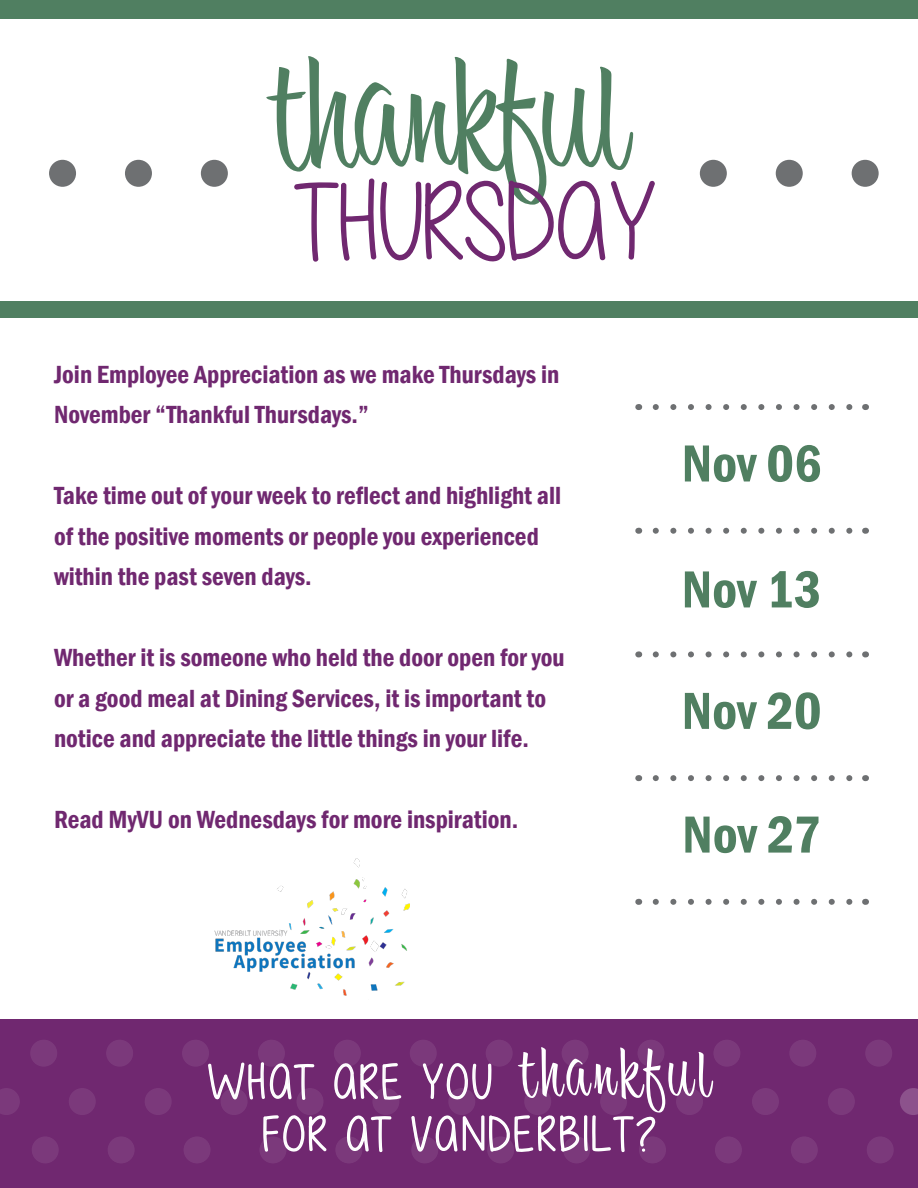
<style>
.page{position:relative;width:918px;height:1188px;background:#fff}
.page>*{position:absolute;margin:0;border:0;box-sizing:border-box;transform-origin:0 0}
.t1{font:157.5px "Bounce Script";letter-spacing:.005em;color:#507f61}
.t2{font:108px "Alittlesunshine";letter-spacing:-.01em;color:#702870}
.t3{font:600 condensed 54px "Franklin Gothic";color:#507f61}
.t4{font:47.85px/52.2px "Alittlesunshine";letter-spacing:.07em;color:#fff;text-align:center}
.t5{font:600 condensed 25.5px/40.5px "Franklin Gothic";color:#702870}
.s1{font-family:"Bounce Script";font-size:69.3px}
</style>
<div class="page">
<div style="left:0;top:1019px;width:918px;height:169px;background:#702870"></div>
<svg style="left:294px;top:178px;width:361px;height:84px"></svg>
<div style="left:30px;top:1040px;width:27px;height:27px;background:#7b397b;border-radius:50%"></div>
<div style="left:106px;top:1040px;width:27px;height:27px;background:#7b397b;border-radius:50%"></div>
<div style="left:182px;top:1040px;width:27px;height:27px;background:#7b397b;border-radius:50%"></div>
<div style="left:334px;top:1040px;width:27px;height:27px;background:#7b397b;border-radius:50%"></div>
<div style="left:410px;top:1040px;width:27px;height:27px;background:#7b397b;border-radius:50%"></div>
<div style="left:486px;top:1040px;width:27px;height:27px;background:#7b397b;border-radius:50%"></div>
<div style="left:562px;top:1040px;width:27px;height:27px;background:#7b397b;border-radius:50%"></div>
<div style="left:638px;top:1040px;width:27px;height:27px;background:#7b397b;border-radius:50%"></div>
<div style="left:713px;top:1040px;width:27px;height:27px;background:#7b397b;border-radius:50%"></div>
<div style="left:789px;top:1040px;width:27px;height:27px;background:#7b397b;border-radius:50%"></div>
<div style="left:865px;top:1040px;width:27px;height:27px;background:#7b397b;border-radius:50%"></div>
<svg style="left:0;top:1088px;width:20px;height:27px"></svg>
<div style="left:69px;top:1088px;width:27px;height:27px;background:#7b397b;border-radius:50%"></div>
<div style="left:145px;top:1088px;width:27px;height:27px;background:#7b397b;border-radius:50%"></div>
<div style="left:676px;top:1088px;width:27px;height:27px;background:#7b397b;border-radius:50%"></div>
<div style="left:752px;top:1088px;width:27px;height:27px;background:#7b397b;border-radius:50%"></div>
<div style="left:828px;top:1088px;width:27px;height:27px;background:#7b397b;border-radius:50%"></div>
<div style="left:32px;top:1136px;width:27px;height:27px;background:#7b397b;border-radius:50%"></div>
<div style="left:108px;top:1136px;width:27px;height:27px;background:#7b397b;border-radius:50%"></div>
<div style="left:184px;top:1136px;width:27px;height:27px;background:#7b397b;border-radius:50%"></div>
<div style="left:639px;top:1136px;width:27px;height:27px;background:#7b397b;border-radius:50%"></div>
<div style="left:715px;top:1136px;width:27px;height:27px;background:#7b397b;border-radius:50%"></div>
<div style="left:791px;top:1136px;width:27px;height:27px;background:#7b397b;border-radius:50%"></div>
<div style="left:867px;top:1136px;width:27px;height:27px;background:#7b397b;border-radius:50%"></div>
<svg style="left:900px;top:1088px;width:18px;height:27px"></svg>
<svg style="left:207px;top:1040px;width:120px;height:123px"></svg>
<svg style="left:335px;top:1040px;width:67px;height:123px"></svg>
<svg style="left:410px;top:1042px;width:246px;height:121px"></svg>
<div style="left:201px;top:160px;width:27px;height:27px;background:#6e7072;border-radius:50%"></div>
<div style="left:125px;top:160px;width:27px;height:27px;background:#6e7072;border-radius:50%"></div>
<div style="left:49px;top:160px;width:27px;height:27px;background:#6e7072;border-radius:50%"></div>
<div style="left:852px;top:160px;width:27px;height:27px;background:#6e7072;border-radius:50%"></div>
<div style="left:776px;top:160px;width:27px;height:27px;background:#6e7072;border-radius:50%"></div>
<div style="left:700px;top:160px;width:27px;height:27px;background:#6e7072;border-radius:50%"></div>
<div style="left:0;top:0;width:918px;height:19px;background:#507f61"></div>
<img style="left:215px;top:859px;width:195px;height:137px">
<div style="left:0;top:301px;width:918px;height:17px;background:#507f61"></div>
<svg style="left:656px;top:528px;width:197px;height:6px"></svg>
<svg style="left:656px;top:651px;width:197px;height:6px"></svg>
<svg style="left:656px;top:775px;width:197px;height:6px"></svg>
<svg style="left:656px;top:899px;width:197px;height:6px"></svg>
<svg style="left:656px;top:404px;width:197px;height:6px"></svg>
<p class="t1" style="left:278px;top:28px;width:350px">thankful</p>
<p class="t2" style="left:296px;top:166px;width:360px">THURSDAY</p>
<p class="t5" style="left:54px;top:354px;width:507px">Join Employee Appreciation as we make Thursdays in<br>November “Thankful Thursdays.”</p>
<p class="t5" style="left:54px;top:475px;width:509px">Take time out of your week to reflect and highlight all of the positive moments or people you experienced within the past seven days.</p>
<p class="t5" style="left:54px;top:637px;width:512px">Whether it is someone who held the door open for you or a good meal at Dining Services, it is important to notice and appreciate the little things in your life.</p>
<p class="t5" style="left:54px;top:799px;width:466px">Read MyVU on Wednesdays for more inspiration.</p>
<p class="t3" style="left:682px;top:427px;width:141px">Nov 06</p>
<p class="t3" style="left:682px;top:553px;width:141px">Nov 13</p>
<p class="t3" style="left:682px;top:675px;width:141px">Nov 20</p>
<p class="t3" style="left:682px;top:798px;width:140px">Nov 27</p>
<p class="t4" style="left:208px;top:1057px;width:504px">WHAT ARE YOU <span class="s1">thankful<br></span>FOR AT VANDERBILT?</p>
</div>
